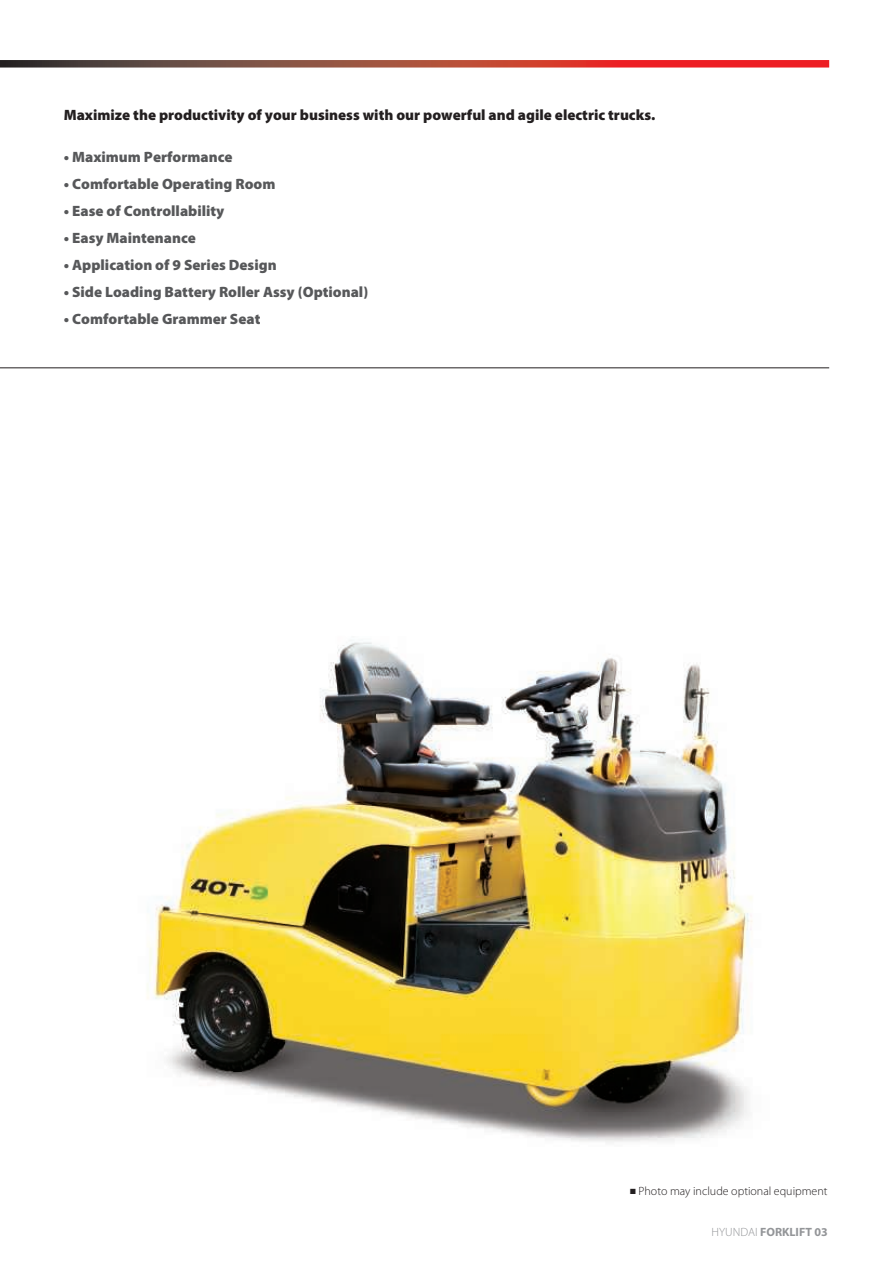
<style>
.page{position:relative;width:893px;height:1263px;background:#fff}
.page>*{position:absolute;margin:0;border:0;box-sizing:border-box;transform-origin:0 0}
.t1{font:900 15px "Myriad Pro";color:#57585a}
.t2{font:900 15px "Myriad Pro";color:#231f20}
.t3{font:300 12px "Myriad Pro";color:#231f20}
.t4{font:700 12px "Myriad Pro";color:#939598}
.s1{font-weight:300}
</style>
<div class="page">
<img style="left:147px;top:640px;width:606px;height:503px">
<svg style="left:1px;top:60px;width:828px;height:8px;background:#aa4840"></svg>
<hr style="left:0;top:367px;width:829px;height:1px;background:#231f20">
<p class="t2" style="left:64px;top:107px;width:593px">Maximize the productivity of your business with our powerful and agile electric trucks.</p>
<p class="t1" style="left:64px;top:149px;width:170px">• Maximum Performance</p>
<p class="t1" style="left:64px;top:176px;width:213px">• Comfortable Operating Room</p>
<p class="t1" style="left:64px;top:203px;width:162px">• Ease of Controllability</p>
<p class="t1" style="left:64px;top:230px;width:134px">• Easy Maintenance</p>
<p class="t1" style="left:64px;top:257px;width:214px">• Application of 9 Series Design</p>
<p class="t1" style="left:64px;top:284px;width:306px">• Side Loading Battery Roller Assy (Optional)</p>
<p class="t1" style="left:64px;top:311px;width:198px">• Comfortable Grammer Seat</p>
<p class="t3" style="left:630px;top:1185px;width:199px">■ Photo may include optional equipment</p>
<p class="t4" style="left:712px;top:1225px;width:118px"><span class="s1">HYUNDAI</span> FORKLIFT 03</p>
</div>
